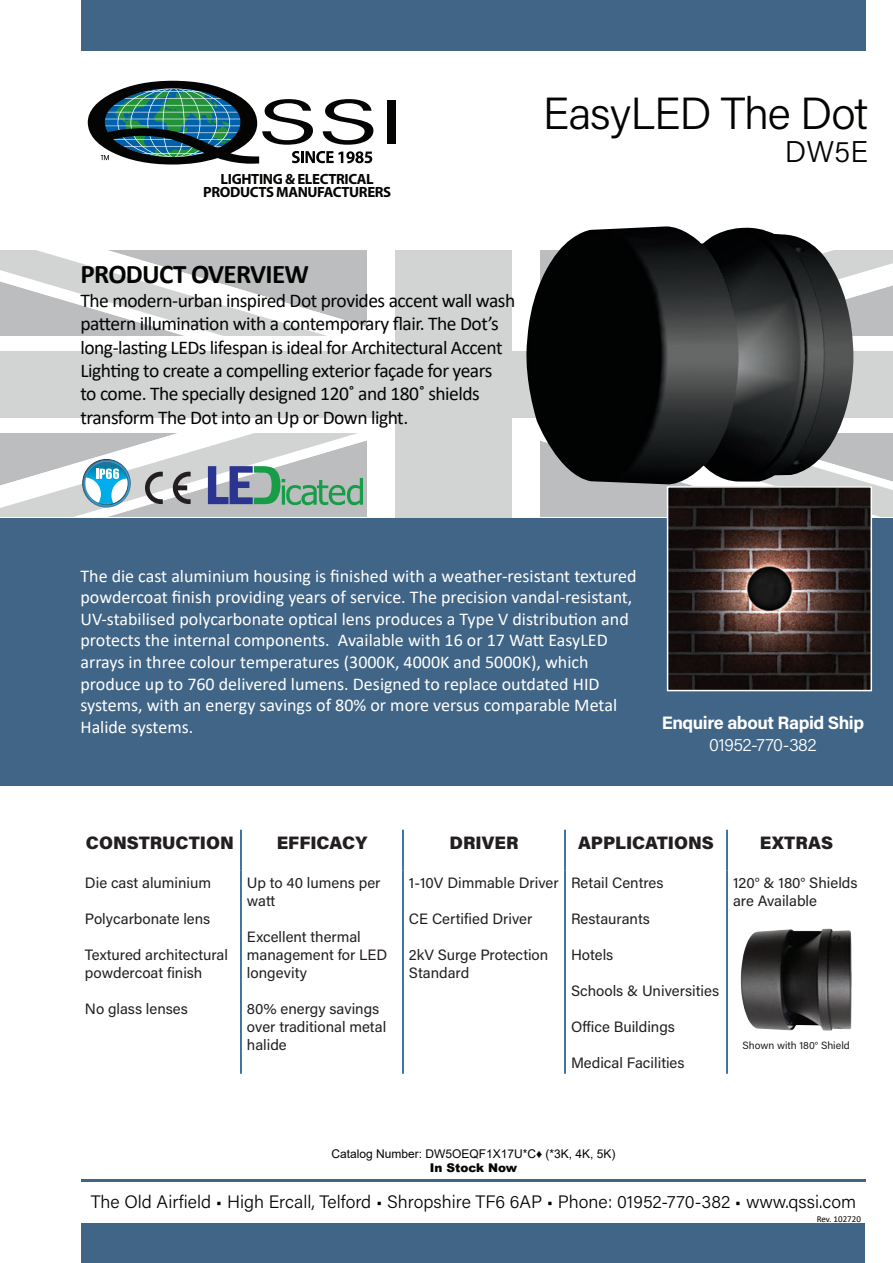
<style>
.page{position:relative;width:893px;height:1263px;background:#fff}
.page>*{position:absolute;margin:0;border:0;box-sizing:border-box;transform-origin:0 0}
.t1{font:300 45px "Acumin Pro";letter-spacing:-.025em;color:#040503}
.t2{font:300 30px "Acumin Pro";color:#040503}
.t3{font:700 27px "Calibri";letter-spacing:-.025em;color:#040503}
.t4{font:19.5px/23.4px "Calibri";letter-spacing:-.025em;color:#040503}
.t5{font:18px/21.6px "Calibri";color:#fff}
.t6{font:300 18px "Acumin Pro";color:#040503}
.t7{font:900 18px "Acumin Pro";color:#231f20}
.t8{font:700 18px "Acumin Pro";letter-spacing:-.025em;color:#fff}
.t9{font:300 18px "Acumin Pro";letter-spacing:-.025em;color:#fff}
.t10{font:15px/18px "Acumin Pro";color:#231f20}
.t11{font:700 14.85px/12.9px "Myriad Pro";letter-spacing:-.025em;color:#040503;text-align:center}
.t12{font:12px "Arial";color:#040503}
.t13{font:900 12px "Arial";color:#040503}
.t14{font:10.5px "Acumin Pro";color:#231f20}
.t15{font:9px "Calibri";color:#040503}
</style>
<div class="page">
<div style="left:0;top:517px;width:893px;height:268px;background:#416586"></div>
<svg style="left:0;top:433px;width:208px;height:84px"></svg>
<svg style="left:853px;top:250px;width:40px;height:86px;fill:#bbbdbf"></svg>
<svg style="left:0;top:250px;width:367px;height:86px"></svg>
<div style="left:0;top:351px;width:893px;height:67px;background:#d2d3d3"></div>
<div style="left:395px;top:250px;width:116px;height:267px;background:#d2d3d3"></div>
<img style="left:670px;top:517px;width:199px;height:171px">
<div style="left:667px;top:486px;width:205px;height:205px;border:2px solid #fff"></div>
<div style="left:387px;top:100px;width:9px;height:44px;background:#040503"></div>
<svg style="left:88px;top:81px;width:285px;height:84px"></svg>
<hr style="left:240px;top:830px;width:2px;height:41px;background:#004b85">
<hr style="left:402px;top:830px;width:2px;height:41px;background:#004b85">
<hr style="left:564px;top:830px;width:2px;height:41px;background:#004b85">
<hr style="left:726px;top:830px;width:2px;height:41px;background:#004b85">
<hr style="left:240px;top:871px;width:2px;height:203px;background:#004b85">
<hr style="left:402px;top:871px;width:2px;height:203px;background:#004b85">
<hr style="left:564px;top:871px;width:2px;height:203px;background:#004b85">
<hr style="left:726px;top:871px;width:2px;height:203px;background:#004b85">
<div style="left:81px;top:0;width:785px;height:50px;background:#416586"></div>
<div style="left:81px;top:1223px;width:783px;height:40px;background:#416586"></div>
<hr style="left:81px;top:1179px;width:785px;height:2px;background:#416586">
<svg style="left:82px;top:459px;width:49px;height:49px"></svg>
<svg style="left:145px;top:472px;width:18px;height:32px"></svg>
<svg style="left:173px;top:472px;width:17px;height:32px"></svg>
<svg style="left:208px;top:352px;width:685px;height:165px"></svg>
<img style="left:526px;top:226px;width:327px;height:258px">
<img style="left:741px;top:928px;width:111px;height:103px">
<p class="t11" style="left:203px;top:172px;width:190px">LIGHTING &amp; ELECTRICAL<br>PRODUCTS MANUFACTURERS</p>
<h3 class="t3" style="left:80px;top:255px;width:230px">PRODUCT OVERVIEW</h3>
<p class="t4" style="left:80px;top:288px;width:436px">The modern-urban inspired Dot provides accent wall wash pattern illumination with a contemporary flair. The Dot’s long-lasting LEDs lifespan is ideal for Architectural Accent Lighting to create a compelling exterior façade for years<br>to come. The specially designed 120˚ and 180˚ shields transform The Dot into an Up or Down light.</p>
<h1 class="t1" style="left:543px;top:82px;width:327px">EasyLED The Dot</h1>
<h2 class="t2" style="left:785px;top:131px;width:85px">DW5E</h2>
<p class="t5" style="left:80px;top:564px;width:558px">The die cast aluminium housing is finished with a weather-resistant textured powdercoat finish providing years of service. The precision vandal-resistant, UV-stabilised polycarbonate optical lens produces a Type V distribution and protects the internal components. Available with 16 or 17 Watt EasyLED arrays in three colour temperatures (3000K, 4000K and 5000K), which produce up to 760 delivered lumens. Designed to replace outdated HID systems, with an energy savings of 80% or more versus comparable Metal Halide systems.</p>
<p class="t8" style="left:662px;top:710px;width:204px">Enquire about Rapid Ship</p>
<p class="t9" style="left:709px;top:732px;width:109px">01952-770-382</p>
<p class="t7" style="left:86px;top:830px;width:150px">CONSTRUCTION</p>
<p class="t7" style="left:277px;top:830px;width:92px">EFFICACY</p>
<p class="t7" style="left:449px;top:830px;width:70px">DRIVER</p>
<p class="t7" style="left:578px;top:830px;width:137px">APPLICATIONS</p>
<p class="t7" style="left:760px;top:830px;width:75px">EXTRAS</p>
<p class="t10" style="left:85px;top:873px;width:128px">Die cast aluminium</p>
<p class="t10" style="left:85px;top:909px;width:127px">Polycarbonate lens</p>
<p class="t10" style="left:85px;top:945px;width:144px">Textured architectural powdercoat finish</p>
<p class="t10" style="left:85px;top:999px;width:105px">No glass lenses</p>
<p class="t10" style="left:247px;top:873px;width:135px">Up to 40 lumens per watt</p>
<p class="t10" style="left:247px;top:927px;width:142px">Excellent thermal management for LED longevity</p>
<p class="t10" style="left:247px;top:999px;width:141px">80% energy savings over traditional metal halide</p>
<p class="t10" style="left:409px;top:873px;width:151px">1-10V Dimmable Driver</p>
<p class="t10" style="left:409px;top:909px;width:125px">CE Certified Driver</p>
<p class="t10" style="left:409px;top:945px;width:141px">2kV Surge Protection<br>Standard</p>
<p class="t10" style="left:571px;top:873px;width:94px">Retail Centres</p>
<p class="t10" style="left:571px;top:909px;width:80px">Restaurants</p>
<p class="t10" style="left:571px;top:945px;width:44px">Hotels</p>
<p class="t10" style="left:571px;top:981px;width:150px">Schools &amp; Universities</p>
<p class="t10" style="left:571px;top:1017px;width:105px">Office Buildings</p>
<p class="t10" style="left:571px;top:1053px;width:115px">Medical Facilities</p>
<p class="t10" style="left:733px;top:873px;width:126px">120° &amp; 180° Shields are Available</p>
<p class="t14" style="left:742px;top:1038px;width:109px">Shown with 180° Shield</p>
<p class="t12" style="left:331px;top:1145px;width:286px">Catalog Number: DW5OEQF1X17U*C♦ (*3K, 4K, 5K)</p>
<p class="t13" style="left:430px;top:1159px;width:89px">In Stock Now</p>
<p class="t6" style="left:91px;top:1189px;width:767px">The Old Airfield • High Ercall, Telford • Shropshire TF6 6AP • Phone: 01952-770-382 • www.qssi.com</p>
<p class="t15" style="left:817px;top:1213px;width:46px">Rev. 102720</p>
</div>
